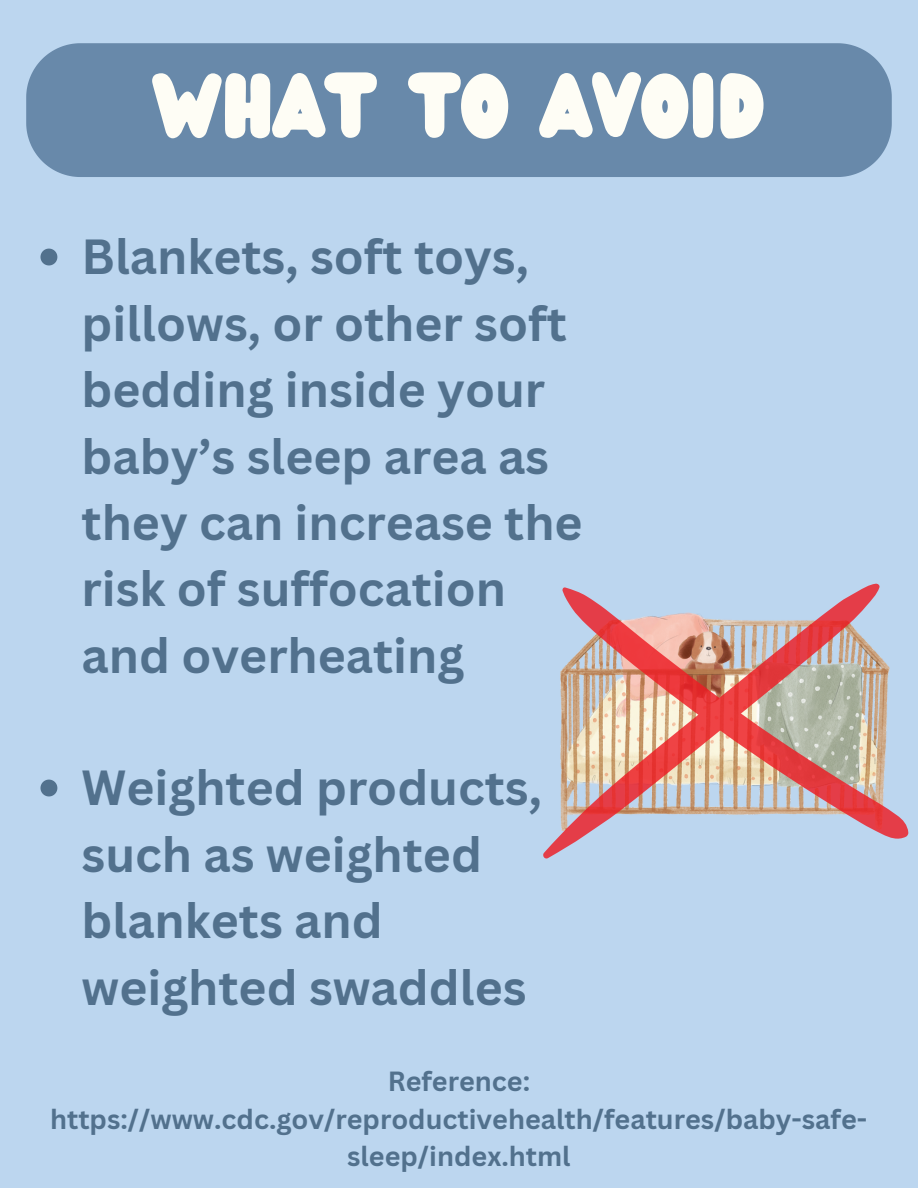
<style>
.page{position:relative;width:918px;height:1188px;background:#bcd6ef}
.page>*{position:absolute;margin:0;border:0;box-sizing:border-box;transform-origin:0 0}
.t1{font:79.35px "Wedges";color:#fefdf5}
.t2{font:700 48px/66.3px "Canva Sans";color:#52718d}
.t3{font:700 27px/37.2px "Canva Sans";color:#52718d;text-align:center}
</style>
<div class="page">
<div style="left:26px;top:43px;width:866px;height:134px;background:#6889aa"></div>
<svg style="left:40px;top:249px;width:17px;height:16px"></svg>
<svg style="left:40px;top:780px;width:17px;height:16px"></svg>
<svg style="left:880px;top:657px;width:28px;height:182px"></svg>
<svg style="left:543px;top:583px;width:337px;height:276px"></svg>
<p class="t1" style="left:153px;top:47px;width:614px">WHAT TO AVOID</p>
<p class="t2" style="left:82px;top:223px;width:503px">Blankets, soft toys, pillows, or other soft bedding inside your baby’s sleep area as they can increase the risk of suffocation and overheating</p>
<h1 class="t2" style="left:82px;top:754px;width:462px">Weighted products, such as weighted blankets and weighted swaddles</h1>
<p class="t3" style="left:50px;top:1062px;width:819px">Reference: https://www.cdc.gov/reproductivehealth/features/baby-safe&shy;sleep/index.html</p>
</div>
